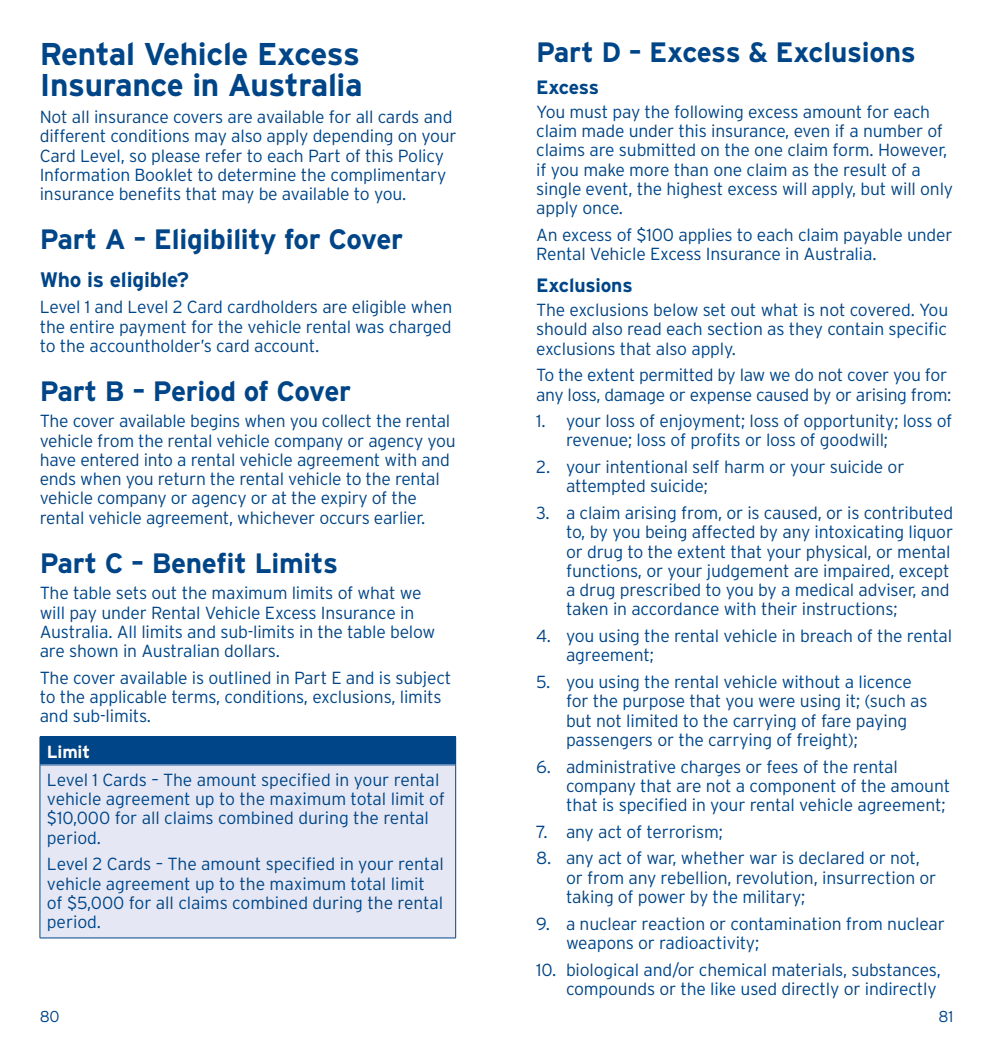
<style>
.page{position:relative;width:993px;height:1042px;background:#fff}
.page>*{position:absolute;margin:0;border:0;box-sizing:border-box;transform-origin:0 0}
.t1{font:700 31.5px/31.5px "Interstate";letter-spacing:-.01em;color:#004587}
.t2{font:700 28px "Interstate";letter-spacing:-.01em;color:#004587}
.t3{font:700 21px "Interstate";letter-spacing:-.01em;color:#004587}
.t4{font:700 19.25px "Interstate";letter-spacing:-.01em;color:#004587}
.t5{font:300 17.5px/19.2px "Interstate";letter-spacing:-.01em;color:#004587}
.t6{font:700 17.5px "Interstate";letter-spacing:-.01em;color:#fff}
.t7{font:300 15.75px "Interstate";color:#004587}
</style>
<div class="page">
<div style="left:40px;top:737px;width:415px;height:28px;background:#004587"></div>
<div style="left:40px;top:765px;width:415px;height:173px;background:#e5e8f4"></div>
<hr style="left:40px;top:736px;width:416px;height:1px;background:#004587">
<svg style="left:455px;top:737px;width:1px;height:27px"></svg>
<hr style="left:40px;top:764px;width:416px;height:1px;background:#004587">
<hr style="left:40px;top:765px;width:1px;height:172px;background:#004587">
<hr style="left:455px;top:765px;width:1px;height:172px;background:#004587">
<hr style="left:40px;top:937px;width:416px;height:1px;background:#004587">
<h1 class="t1" style="left:40px;top:38px;width:324px">Rental Vehicle Excess<br>Insurance in Australia</h1>
<p class="t5" style="left:40px;top:107px;width:418px">Not all insurance covers are available for all cards and different conditions may also apply depending on your Card Level, so please refer to each Part of this Policy Information Booklet to determine the complimentary insurance benefits that may be available to you.</p>
<h2 class="t2" style="left:40px;top:222px;width:365px">Part A – Eligibility for Cover</h2>
<p class="t3" style="left:40px;top:266px;width:151px">Who is eligible?</p>
<p class="t5" style="left:40px;top:297px;width:414px;text-align:justify">Level 1 and Level 2 Card cardholders are eligible when the entire payment for the vehicle rental was charged to the accountholder’s card account.</p>
<h2 class="t2" style="left:40px;top:374px;width:313px">Part B – Period of Cover</h2>
<p class="t5" style="left:40px;top:411px;width:417px">The cover available begins when you collect the rental vehicle from the rental vehicle company or agency you have entered into a rental vehicle agreement with and ends when you return the rental vehicle to the rental vehicle company or agency or at the expiry of the rental vehicle agreement, whichever occurs earlier.</p>
<h2 class="t2" style="left:40px;top:546px;width:300px">Part C – Benefit Limits</h2>
<p class="t5" style="left:40px;top:583px;width:397px">The table sets out the maximum limits of what we will pay under Rental Vehicle Excess Insurance in Australia. All limits and sub-limits in the table below are shown in Australian dollars.</p>
<p class="t5" style="left:40px;top:668px;width:413px">The cover available is outlined in Part E and is subject to the applicable terms, conditions, exclusions, limits and sub-limits.</p>
<p class="t6" style="left:47px;top:741px;width:45px">Limit</p>
<p class="t5" style="left:47px;top:770px;width:399px">Level 1 Cards – The amount specified in your rental vehicle agreement up to the maximum total limit of $10,000 for all claims combined during the rental period.</p>
<p class="t5" style="left:47px;top:854px;width:398px">Level 2 Cards – The amount specified in your rental vehicle agreement up to the maximum total limit of $5,000 for all claims combined during the rental period.</p>
<h2 class="t2" style="left:536px;top:35px;width:381px">Part D – Excess &amp; Exclusions</h2>
<p class="t4" style="left:536px;top:75px;width:64px">Excess</p>
<p class="t5" style="left:536px;top:102px;width:418px">You must pay the following excess amount for each claim made under this insurance, even if a number of claims are submitted on the one claim form. However, if you make more than one claim as the result of a single event, the highest excess will apply, but will only apply once.</p>
<p class="t5" style="left:536px;top:225px;width:418px">An excess of $100 applies to each claim payable under<br>Rental Vehicle Excess Insurance in Australia.</p>
<p class="t4" style="left:536px;top:273px;width:98px">Exclusions</p>
<p class="t5" style="left:536px;top:300px;width:413px;text-align:justify">The exclusions below set out what is not covered. You should also read each section as they contain specific exclusions that also apply.</p>
<p class="t5" style="left:536px;top:365px;width:416px">To the extent permitted by law we do not cover you for any loss, damage or expense caused by or arising from:</p>
<p class="t5" style="left:566px;top:411px;width:388px;text-indent:-30px">1. your loss of enjoyment; loss of opportunity; loss of revenue; loss of profits or loss of goodwill;</p>
<p class="t5" style="left:566px;top:457px;width:340px;text-indent:-30px">2. your intentional self harm or your suicide or attempted suicide;</p>
<p class="t5" style="left:566px;top:503px;width:388px;text-indent:-30px">3. a claim arising from, or is caused, or is contributed to, by you being affected by any intoxicating liquor or drug to the extent that your physical, or mental functions, or your judgement are impaired, except a drug prescribed to you by a medical adviser, and taken in accordance with their instructions;</p>
<p class="t5" style="left:566px;top:626px;width:387px;text-indent:-30px">4. you using the rental vehicle in breach of the rental agreement;</p>
<p class="t5" style="left:566px;top:672px;width:363px;text-indent:-30px">5. you using the rental vehicle without a licence for the purpose that you were using it; (such as but not limited to the carrying of fare paying passengers or the carrying of freight);</p>
<p class="t5" style="left:566px;top:756px;width:385px;text-indent:-30px">6. administrative charges or fees of the rental company that are not a component of the amount that is specified in your rental vehicle agreement;</p>
<p class="t5" style="left:536px;top:822px;width:188px">7. any act of terrorism;</p>
<p class="t5" style="left:566px;top:848px;width:372px;text-indent:-30px">8. any act of war, whether war is declared or not, or from any rebellion, revolution, insurrection or taking of power by the military;</p>
<p class="t5" style="left:566px;top:913px;width:380px;text-indent:-30px">9. a nuclear reaction or contamination from nuclear weapons or radioactivity;</p>
<p class="t5" style="left:536px;top:959px;width:406px;text-align:right">10. biological and/or chemical materials, substances, compounds or the like used directly or indirectly</p>
<p class="t7" style="left:40px;top:1007px;width:21px">80</p>
<p class="t7" style="left:938px;top:1007px;width:16px">81</p>
</div>
